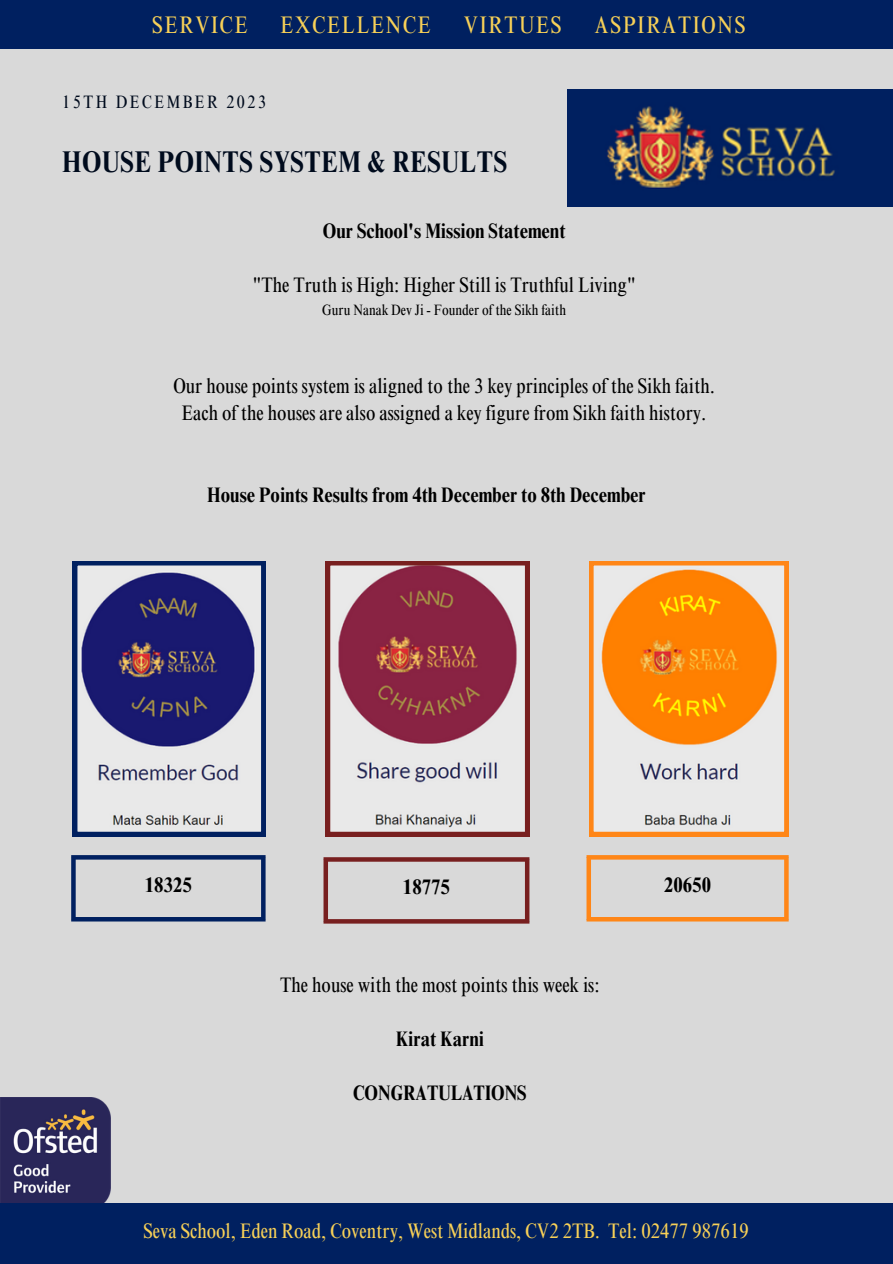
<style>
.page{position:relative;width:893px;height:1264px;background:#fff}
.page>*{position:absolute;margin:0;border:0;box-sizing:border-box;transform-origin:0 0}
.t1{font:700 condensed 30px "Times NRMT Pro";letter-spacing:.02em;color:#000b1d}
.t2{font:condensed 24px "Times NRMT Pro";letter-spacing:.07em;color:#f7d057}
.t3{font:condensed 21px "Times NRMT Pro";color:#000}
.t4{font:700 condensed 21px "Times NRMT Pro";color:#000}
.t5{font:condensed 21px "Times NRMT Pro";color:#f7d057}
.t6{font:condensed 18px "Times NRMT Pro";letter-spacing:.14em;color:#000b1d}
.t7{font:condensed 15px "Times NRMT Pro";color:#000}
</style>
<div class="page">
<div style="left:0;top:0;width:892px;height:1263px;background:#d9d9d9"></div>
<img style="left:567px;top:89px;width:325px;height:117px">
<div style="left:0;top:0;width:892px;height:48px;background:#002060"></div>
<img style="left:0;top:1097px;width:110px;height:106px">
<div style="left:0;top:1203px;width:892px;height:60px;background:#002060"></div>
<div style="left:71px;top:859px;width:5px;height:58px;background:#002060"></div>
<svg style="left:261px;top:859px;width:4px;height:58px"></svg>
<svg style="left:71px;top:855px;width:194px;height:4px"></svg>
<hr style="left:71px;top:917px;width:194px;height:4px;background:#002060">
<svg style="left:73px;top:561px;width:192px;height:275px"></svg>
<svg style="left:326px;top:561px;width:203px;height:275px"></svg>
<svg style="left:589px;top:561px;width:199px;height:275px"></svg>
<div style="left:323px;top:861px;width:5px;height:58px;background:#781f1f"></div>
<hr style="left:525px;top:861px;width:4px;height:58px;background:#781f1f">
<svg style="left:323px;top:857px;width:206px;height:4px"></svg>
<svg style="left:323px;top:919px;width:206px;height:4px"></svg>
<div style="left:586px;top:859px;width:5px;height:58px;background:#ff8617"></div>
<svg style="left:784px;top:859px;width:4px;height:58px"></svg>
<svg style="left:586px;top:855px;width:202px;height:4px"></svg>
<hr style="left:586px;top:917px;width:202px;height:4px;background:#ff8617">
<p class="t2" style="left:152px;top:16px;width:97px">SERVICE</p>
<p class="t2" style="left:280px;top:16px;width:152px">EXCELLENCE</p>
<p class="t2" style="left:463px;top:16px;width:99px">VIRTUES</p>
<p class="t2" style="left:594px;top:16px;width:152px">ASPIRATIONS</p>
<p class="t6" style="left:62px;top:95px;width:205px">15TH DECEMBER 2023</p>
<p class="t1" style="left:62px;top:150px;width:446px">HOUSE POINTS SYSTEM &amp; RESULTS</p>
<p class="t4" style="left:323px;top:223px;width:244px">Our School's Mission Statement</p>
<p class="t3" style="left:253px;top:277px;width:384px">"The Truth is High: Higher Still is Truthful Living"</p>
<p class="t7" style="left:322px;top:304px;width:245px">Guru Nanak Dev Ji - Founder of the Sikh faith</p>
<p class="t3" style="left:173px;top:377px;width:543px">Our house points system is aligned to the 3 key principles of the Sikh faith.</p>
<p class="t3" style="left:182px;top:404px;width:526px">Each of the houses are also assigned a key figure from Sikh faith history.</p>
<p class="t4" style="left:207px;top:487px;width:440px">House Points Results from 4th December to 8th December</p>
<p class="t4" style="left:145px;top:877px;width:49px">18325</p>
<p class="t4" style="left:403px;top:879px;width:49px">18775</p>
<p class="t4" style="left:664px;top:877px;width:49px">20650</p>
<p class="t3" style="left:280px;top:976px;width:321px">The house with the most points this week is:</p>
<p class="t4" style="left:396px;top:1030px;width:90px">Kirat Karni</p>
<p class="t4" style="left:353px;top:1084px;width:175px">CONGRATULATIONS</p>
<p class="t5" style="left:143px;top:1222px;width:606px">Seva School, Eden Road, Coventry, West Midlands, CV2 2TB. Tel: 02477 987619</p>
</div>
